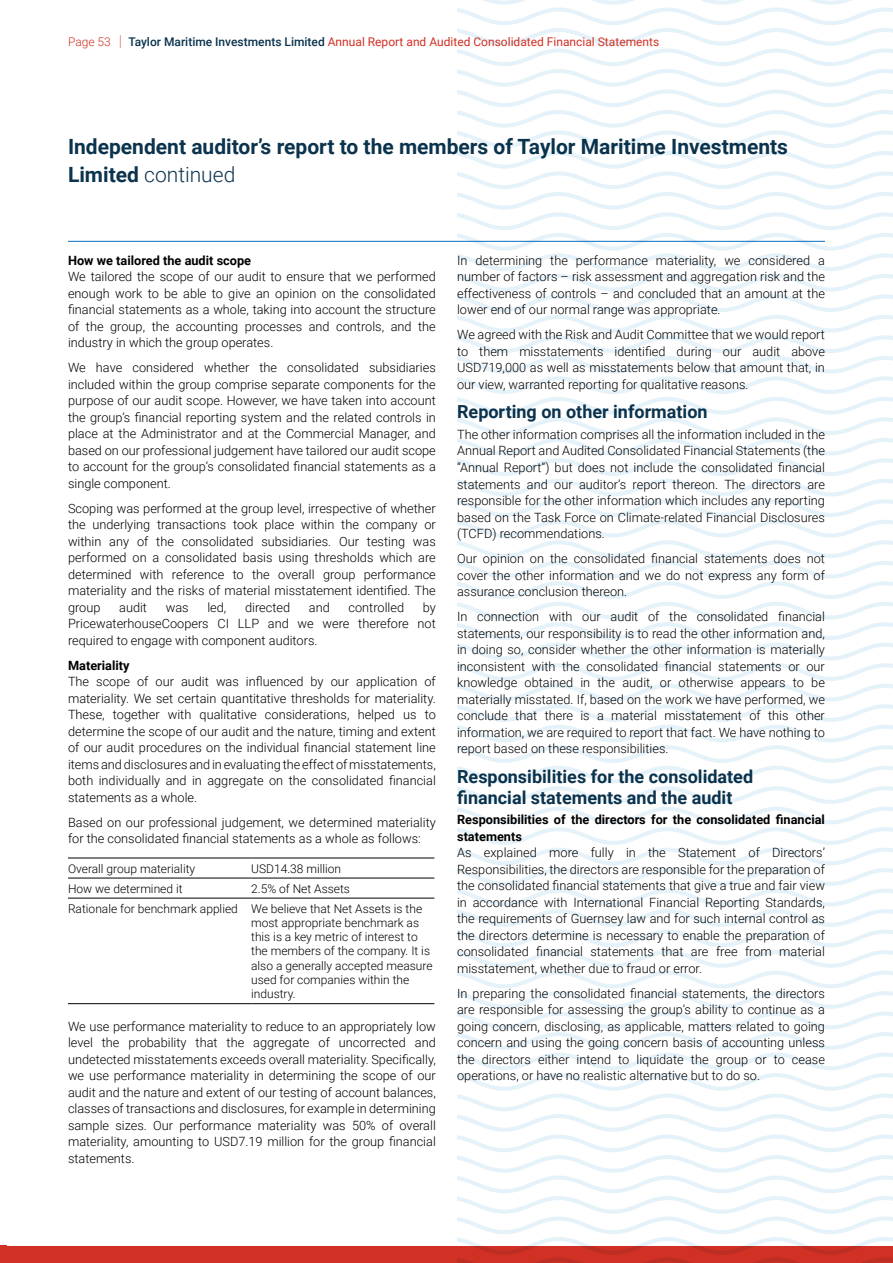
<style>
.page{position:relative;width:893px;height:1263px;background:#fff}
.page>*{position:absolute;margin:0;border:0;box-sizing:border-box;transform-origin:0 0}
.t1{font:700 21px/28.5px "Roboto";color:#0b334d}
.t2{font:700 18px/21px "Roboto";color:#0b334d}
.t3{font:300 12.75px/16.5px "Roboto";color:#000;text-align:justify}
.t4{font:700 12.75px/16.5px "Roboto";color:#000}
.t5{font:300 12px/14.2px "Roboto";color:#000}
.t6{font:12px "Roboto";color:#d13024}
.s1{font-weight:300}
.s2{font-weight:100;font-size:18px}
.s3{font-weight:500;color:#0b334d}
</style>
<div class="page">
<hr style="left:68px;top:241px;width:757px;height:1px;background:#0970c0">
<hr style="left:68px;top:878px;width:183px;height:1px;background:#000">
<hr style="left:251px;top:878px;width:183px;height:1px;background:#000">
<hr style="left:68px;top:898px;width:183px;height:1px;background:#000">
<hr style="left:251px;top:898px;width:183px;height:1px;background:#000">
<hr style="left:68px;top:1003px;width:183px;height:1px;background:#000">
<hr style="left:251px;top:1003px;width:183px;height:1px;background:#000">
<hr style="left:68px;top:858px;width:183px;height:1px;background:#000">
<hr style="left:251px;top:858px;width:183px;height:1px;background:#000">
<div style="left:0;top:1246px;width:893px;height:17px;background:#d13024"></div>
<svg style="left:457px;top:0;width:436px;height:1263px"></svg>
<p class="t6" style="left:68px;top:34px;width:593px"><span class="s1">Page 53</span> <span class="s2">I</span> <span class="s3">Taylor Maritime Investments Limited</span> Annual Report and Audited Consolidated Financial Statements</p>
<h1 class="t1" style="left:68px;top:131px;width:721px">Independent auditor’s report to the members of Taylor Maritime Investments<br>Limited <span class="s1">continued</span></h1>
<p class="t4" style="left:68px;top:251px;width:185px">How we tailored the audit scope</p>
<p class="t3" style="left:68px;top:268px;width:369px">We tailored the scope of our audit to ensure that we performed enough work to be able to give an opinion on the consolidated financial statements as a whole, taking into account the structure of the group, the accounting processes and controls, and the industry in which the group operates.</p>
<p class="t3" style="left:68px;top:359px;width:369px">We have considered whether the consolidated subsidiaries included within the group comprise separate components for the purpose of our audit scope. However, we have taken into account the group’s financial reporting system and the related controls in place at the Administrator and at the Commercial Manager, and based on our professional judgement have tailored our audit scope to account for the group’s consolidated financial statements as a single component.</p>
<p class="t3" style="left:68px;top:499px;width:369px">Scoping was performed at the group level, irrespective of whether the underlying transactions took place within the company or within any of the consolidated subsidiaries. Our testing was performed on a consolidated basis using thresholds which are determined with reference to the overall group performance materiality and the risks of material misstatement identified. The group</p>
<p class="t3" style="left:68px;top:598px;width:369px;text-indent:355px">by PricewaterhouseCoopers CI LLP and we were therefore not required to engage with component auditors.</p>
<p class="t4" style="left:68px;top:656px;width:63px">Materiality</p>
<p class="t3" style="left:68px;top:673px;width:369px">The scope of our audit was influenced by our application of materiality. We set certain quantitative thresholds for materiality.<br>These, together with qualitative considerations, helped us to determine the scope of our audit and the nature, timing and extent of our audit procedures on the individual financial statement line items and disclosures and in evaluating the effect of misstatements, both individually and in aggregate on the consolidated financial statements as a whole.</p>
<p class="t3" style="left:68px;top:813px;width:369px">Based on our professional judgement, we determined materiality for the consolidated financial statements as a whole as follows:</p>
<p class="t5" style="left:68px;top:861px;width:129px">Overall group materiality</p>
<p class="t5" style="left:251px;top:861px;width:91px">USD14.38 million</p>
<p class="t5" style="left:68px;top:881px;width:116px">How we determined it</p>
<p class="t3" style="left:119px;top:598px;width:29px">audit</p>
<p class="t3" style="left:166px;top:598px;width:24px">was</p>
<p class="t3" style="left:207px;top:598px;width:20px">led,</p>
<p class="t3" style="left:245px;top:598px;width:47px">directed</p>
<p class="t3" style="left:309px;top:598px;width:22px">and</p>
<p class="t3" style="left:349px;top:598px;width:57px">controlled</p>
<p class="t5" style="left:68px;top:878px;width:356px;line-height:20.1px;text-indent:183px">2.5% of Net Assets<br>Rationale for benchmark applied We believe that Net Assets is the</p>
<p class="t5" style="left:251px;top:915px;width:183px">most appropriate benchmark as this is a key metric of interest to the members of the company. It is also a generally accepted measure used for companies within the industry.</p>
<p class="t3" style="left:68px;top:1017px;width:369px">We use performance materiality to reduce to an appropriately low level the probability that the aggregate of uncorrected and undetected misstatements exceeds overall materiality. Specifically, we use performance materiality in determining the scope of our audit and the nature and extent of our testing of account balances, classes of transactions and disclosures, for example in determining sample sizes. Our performance materiality was 50% of overall materiality, amounting to USD7.19 million for the group financial statements.</p>
<p class="t3" style="left:457px;top:251px;width:369px">In determining the performance materiality, we considered a number of factors – risk assessment and aggregation risk and the effectiveness of controls – and concluded that an amount at the lower end of our normal range was appropriate.</p>
<p class="t3" style="left:457px;top:326px;width:369px">We agreed with the Risk and Audit Committee that we would report to them misstatements identified during our audit above USD719,000 as well as misstatements below that amount that, in our view, warranted reporting for qualitative reasons.</p>
<h2 class="t2" style="left:457px;top:401px;width:252px">Reporting on other information</h2>
<p class="t3" style="left:457px;top:426px;width:369px">The other information comprises all the information included in the Annual Report and Audited Consolidated Financial Statements (the “Annual Report”) but does not include the consolidated financial statements and our auditor’s report thereon. The directors are responsible for the other information which includes any reporting based on the Task Force on Climate-related Financial Disclosures (TCFD) recommendations.</p>
<p class="t3" style="left:457px;top:550px;width:369px">Our opinion on the consolidated financial statements does not cover the other information and we do not express any form of assurance conclusion thereon.</p>
<p class="t3" style="left:457px;top:608px;width:369px">In connection with our audit of the consolidated financial statements, our responsibility is to read the other information and, in doing so, consider whether the other information is materially inconsistent with the consolidated financial statements or our knowledge obtained in the audit, or otherwise appears to be materially misstated. If, based on the work we have performed, we conclude that there is a material misstatement of this other information, we are required to report that fact. We have nothing to report based on these responsibilities.</p>
<h2 class="t2" style="left:457px;top:765px;width:298px">Responsibilities for the consolidated financial statements and the audit</h2>
<p class="t4" style="left:457px;top:811px;width:369px">Responsibilities of the directors for the consolidated financial statements</p>
<p class="t3" style="left:457px;top:844px;width:369px">As explained more fully in the Statement of Directors’ Responsibilities, the directors are responsible for the preparation of the consolidated financial statements that give a true and fair view in accordance with International Financial Reporting Standards, the requirements of Guernsey law and for such internal control as the directors determine is necessary to enable the preparation of consolidated financial statements that are free from material misstatement, whether due to fraud or error.</p>
<p class="t3" style="left:457px;top:984px;width:369px">In preparing the consolidated financial statements, the directors are responsible for assessing the group’s ability to continue as a going concern, disclosing, as applicable, matters related to going concern and using the going concern basis of accounting unless the directors either intend to liquidate the group or to cease operations, or have no realistic alternative but to do so.</p>
</div>
